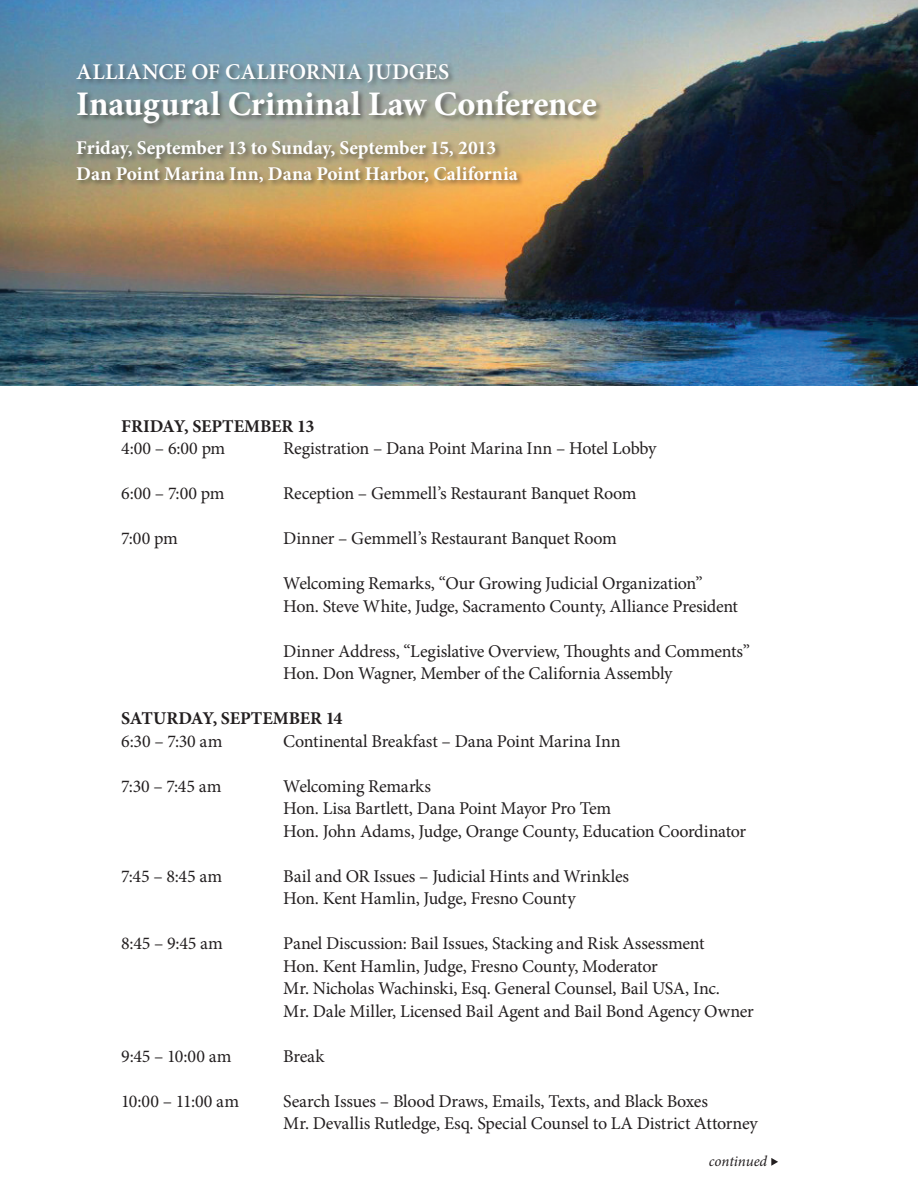
<style>
.page{position:relative;width:918px;height:1188px;background:#fff}
.page>*{position:absolute;margin:0;border:0;box-sizing:border-box;transform-origin:0 0}
.t1{font:700 34.5px "Minion Pro";letter-spacing:.005em;color:#fff}
.t2{font:600 22.5px "Minion Pro";letter-spacing:.01em;color:#fff}
.t3{font:700 19.5px/25.5px "Minion Pro";letter-spacing:-.005em;color:#fff}
.t4{font:18px/22.5px "Minion Pro";letter-spacing:-.01em;color:#231f20}
.t5{font:700 18px "Minion Pro";letter-spacing:-.005em;color:#231f20}
.t6{font:italic 15px "Minion Pro";letter-spacing:-.005em;color:#231f20}
</style>
<div class="page">
<img style="left:0;top:0;width:917px;height:385px">
<div style="left:75px;top:62px;width:528px;height:127px;background:#231f20;opacity:.5"></div>
<svg style="left:771px;top:1158px;width:7px;height:8px"></svg>
<p class="t2" style="left:76px;top:56px;width:375px">ALLIANCE OF CALIFORNIA JUDGES</p>
<h1 class="t1" style="left:76px;top:79px;width:522px">Inaugural Criminal Law Conference</h1>
<p class="t3" style="left:76px;top:135px;width:443px">Friday, September 13 to Sunday, September 15, 2013<br>Dan Point Marina Inn, Dana Point Harbor, California</p>
<p class="t5" style="left:121px;top:414px;width:195px">Friday, September 13</p>
<p class="t4" style="left:121px;top:438px;width:106px">4:00 – 6:00 pm</p>
<p class="t4" style="left:283px;top:438px;width:375px">Registration – Dana Point Marina Inn – Hotel Lobby</p>
<p class="t4" style="left:121px;top:483px;width:105px">6:00 – 7:00 pm</p>
<p class="t4" style="left:283px;top:483px;width:355px">Reception – Gemmell’s Restaurant Banquet Room</p>
<p class="t4" style="left:121px;top:528px;width:58px">7:00 pm</p>
<p class="t4" style="left:283px;top:528px;width:335px">Dinner – Gemmell’s Restaurant Banquet Room</p>
<p class="t4" style="left:283px;top:573px;width:456px">Welcoming Remarks, “Our Growing Judicial Organization”<br>Hon. Steve White, Judge, Sacramento County, Alliance President</p>
<p class="t4" style="left:283px;top:640px;width:468px">Dinner Address, “Legislative Overview, Thoughts and Comments”<br>Hon. Don Wagner, Member of the California Assembly</p>
<p class="t5" style="left:121px;top:706px;width:223px">Saturday, September 14</p>
<p class="t4" style="left:121px;top:730px;width:103px">6:30 – 7:30 am</p>
<p class="t4" style="left:283px;top:730px;width:339px">Continental Breakfast – Dana Point Marina Inn</p>
<p class="t4" style="left:121px;top:775px;width:102px">7:30 – 7:45 am</p>
<p class="t4" style="left:283px;top:775px;width:464px">Welcoming Remarks<br>Hon. Lisa Bartlett, Dana Point Mayor Pro Tem<br>Hon. John Adams, Judge, Orange County, Education Coordinator</p>
<p class="t4" style="left:121px;top:865px;width:102px">7:45 – 8:45 am</p>
<p class="t4" style="left:283px;top:865px;width:347px">Bail and OR Issues – Judicial Hints and Wrinkles<br>Hon. Kent Hamlin, Judge, Fresno County</p>
<p class="t4" style="left:121px;top:933px;width:103px">8:45 – 9:45 am</p>
<p class="t4" style="left:283px;top:933px;width:472px">Panel Discussion: Bail Issues, Stacking and Risk Assessment<br>Hon. Kent Hamlin, Judge, Fresno County, Moderator<br>Mr. Nicholas Wachinski, Esq. General Counsel, Bail USA, Inc.<br>Mr. Dale Miller, Licensed Bail Agent and Bail Bond Agency Owner</p>
<p class="t4" style="left:121px;top:1045px;width:112px">9:45 – 10:00 am</p>
<p class="t4" style="left:283px;top:1045px;width:43px">Break</p>
<p class="t4" style="left:121px;top:1090px;width:119px">10:00 – 11:00 am</p>
<p class="t4" style="left:283px;top:1090px;width:476px">Search Issues – Blood Draws, Emails, Texts, and Black Boxes<br>Mr. Devallis Rutledge, Esq. Special Counsel to LA District Attorney</p>
<p class="t6" style="left:709px;top:1151px;width:60px">continued</p>
</div>
